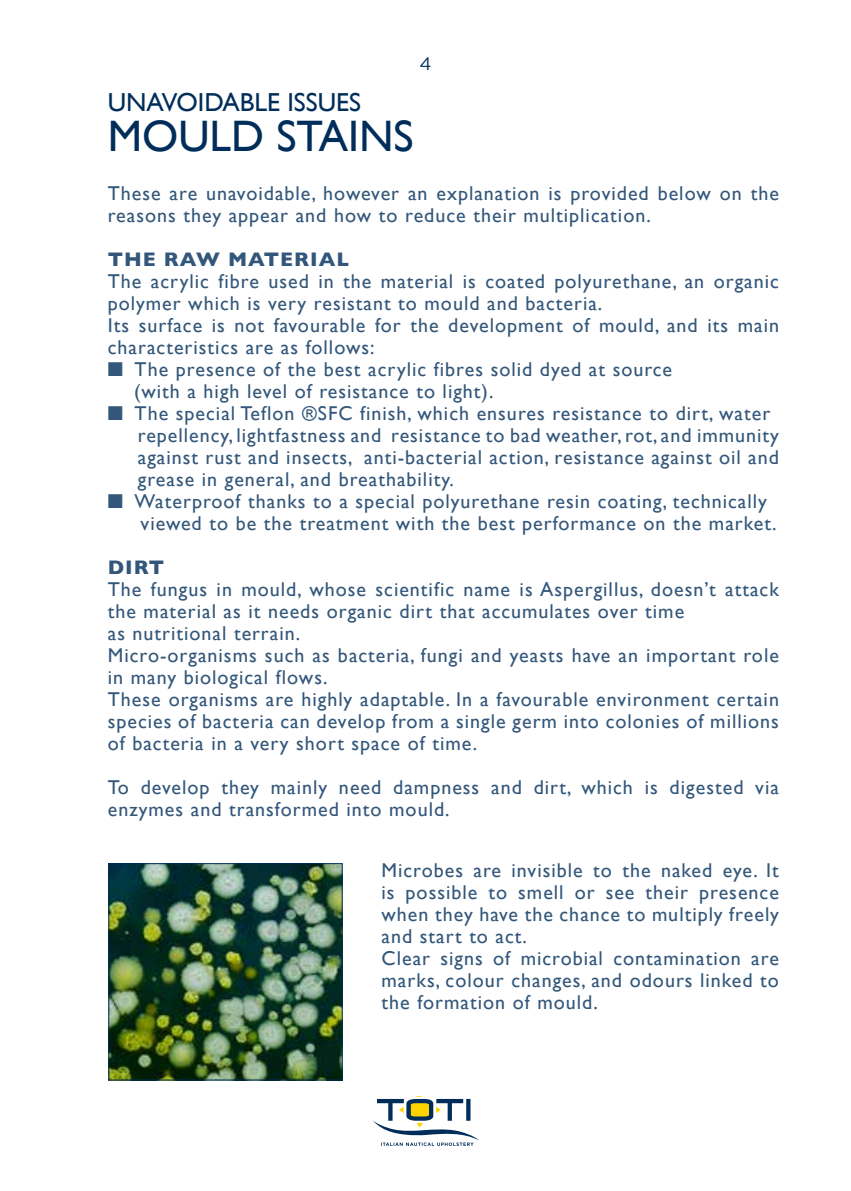
<style>
.page{position:relative;width:851px;height:1191px;background:#fff}
.page>*{position:absolute;margin:0;border:0;box-sizing:border-box;transform-origin:0 0}
.t1{font:44px "Gill Sans";color:#002d59}
.t2{font:26px "Gill Sans";color:#002d59}
.t3{font:20px/22px "Gill Sans";letter-spacing:.05em;color:#33577a}
.t4{font:700 20px "Gill Sans";letter-spacing:.05em;color:#33577a}
.t5{font:18px "Gotham";color:#002d59}
</style>
<div class="page">
<svg style="left:372px;top:1096px;width:106px;height:50px"></svg>
<img style="left:111px;top:865px;width:229px;height:213px">
<div style="left:109px;top:863px;width:233px;height:217px;border:1px solid #002d59"></div>
<p class="t5" style="left:419px;top:53px;width:14px">4</p>
<h2 class="t2" style="left:108px;top:87px;width:255px">UNAVOIDABLE ISSUES</h2>
<h1 class="t1" style="left:108px;top:110px;width:307px">MOULD STAINS</h1>
<p class="t3" style="left:108px;top:182px;width:672px">These are unavoidable, however an explanation is provided below on the reasons they appear and how to reduce their multiplication.</p>
<p class="t4" style="left:108px;top:243px;width:243px">THE RAW MATERIAL</p>
<p class="t3" style="left:108px;top:270px;width:672px">The acrylic fibre used in the material is coated polyurethane, an organic polymer which is very resistant to mould and bacteria.<br>Its surface is not favourable for the development of mould, and its main characteristics are as follows:</p>
<p class="t3" style="left:134px;top:358px;width:539px;text-indent:-26px">■ The presence of the best acrylic fibres solid dyed at source (with a high level of resistance to light).</p>
<p class="t3" style="left:138px;top:402px;width:642px;text-indent:-30px">■ The special Teflon ®SFC finish, which ensures resistance to dirt, water repellency, lightfastness and resistance to bad weather, rot, and immunity against rust and insects, anti-bacterial action, resistance against oil and grease in general, and breathability.</p>
<p class="t3" style="left:141px;top:490px;width:637px;text-indent:-33px">■ Waterproof thanks to a special polyurethane resin coating, technically viewed to be the treatment with the best performance on the market.</p>
<p class="t4" style="left:108px;top:551px;width:58px">DIRT</p>
<p class="t3" style="left:108px;top:578px;width:672px">The fungus in mould, whose scientific name is Aspergillus, doesn’t attack the material as it needs organic dirt that accumulates over time<br>as nutritional terrain.<br>Micro-organisms such as bacteria, fungi and yeasts have an important role in many biological flows.<br>These organisms are highly adaptable. In a favourable environment certain species of bacteria can develop from a single germ into colonies of millions of bacteria in a very short space of time.</p>
<p class="t3" style="left:108px;top:776px;width:672px">To develop they mainly need dampness and dirt, which is digested via enzymes and transformed into mould.</p>
<p class="t3" style="left:381px;top:859px;width:399px">Microbes are invisible to the naked eye. It is possible to smell or see their presence when they have the chance to multiply freely and start to act.<br>Clear signs of microbial contamination are marks, colour changes, and odours linked to the formation of mould.</p>
</div>
